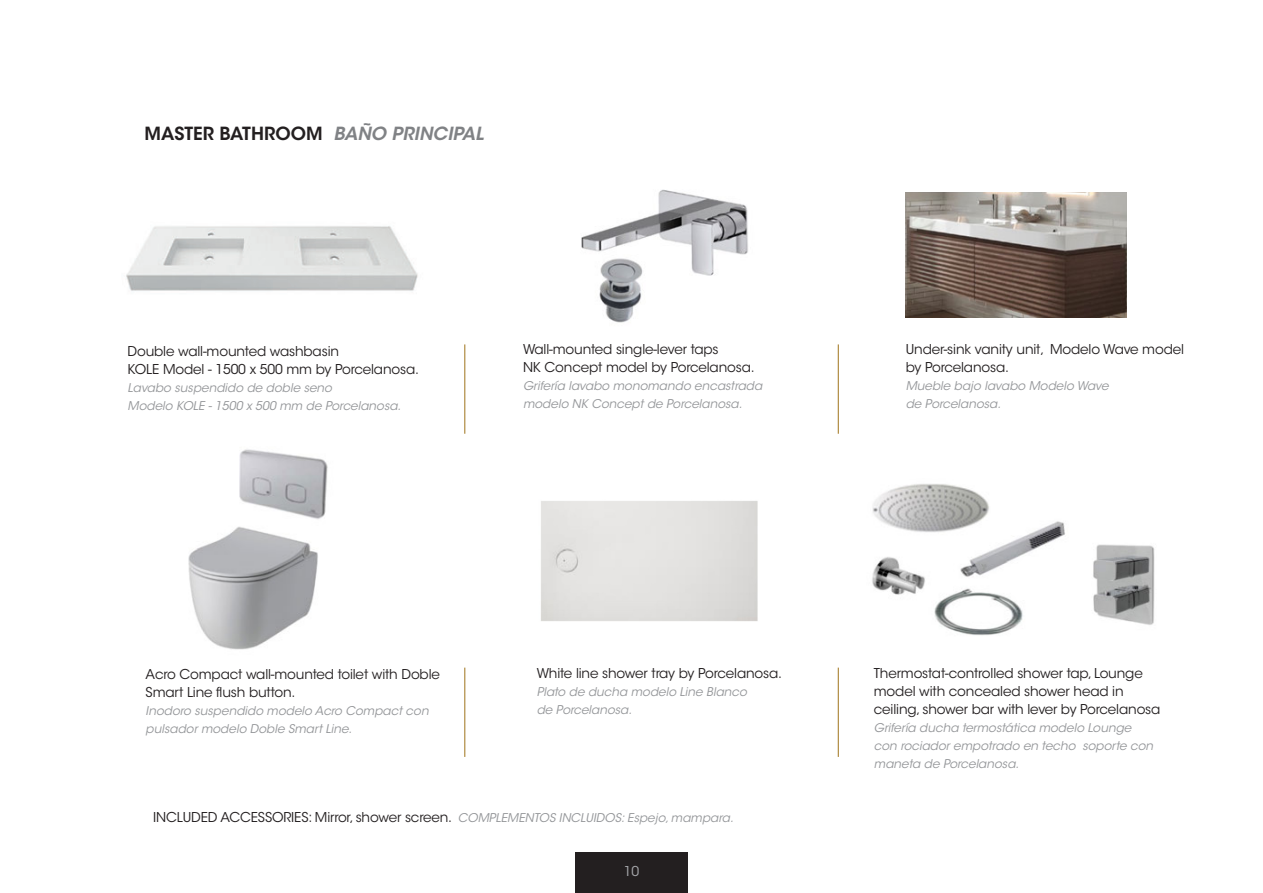
<style>
.page{position:relative;width:1263px;height:893px;background:#fff}
.page>*{position:absolute;margin:0;border:0;box-sizing:border-box;transform-origin:0 0}
.t1{font:600 18px "ITC Avant Garde Std";color:#231f20}
.t2{font:13.5px/18px "ITC Avant Garde Std";letter-spacing:-.01em;color:#231f20}
.t3{font:13.5px "ITC Avant Garde Std";color:#a8a9ad}
.t4{font:italic 12px/18px "ITC Avant Garde Std";color:#939598}
.s1{font-style:italic;color:#808285}
.s2{font-style:italic;font-size:12px;color:#939598}
</style>
<div class="page">
<div style="left:575px;top:853px;width:113px;height:40px;background:#231f20"></div>
<img style="left:126px;top:226px;width:292px;height:65px">
<img style="left:581px;top:189px;width:167px;height:134px">
<img style="left:188px;top:449px;width:140px;height:201px">
<img style="left:541px;top:501px;width:217px;height:120px">
<img style="left:872px;top:484px;width:193px;height:152px">
<img style="left:906px;top:192px;width:221px;height:125px">
<hr style="left:464px;top:344px;width:1px;height:90px;background:#aa8334">
<hr style="left:464px;top:668px;width:1px;height:89px;background:#aa8334">
<hr style="left:838px;top:344px;width:1px;height:90px;background:#aa8334">
<hr style="left:838px;top:668px;width:1px;height:89px;background:#aa8334">
<img style="left:1093px;top:544px;width:62px;height:81px">
<h1 class="t1" style="left:145px;top:122px;width:341px">MASTER BATHROOM <span class="s1">BAÑO PRINCIPAL</span></h1>
<p class="t2" style="left:128px;top:342px;width:293px">Double wall-mounted washbasin<br>KOLE Model - 1500 x 500 mm by Porcelanosa.</p>
<p class="t4" style="left:128px;top:379px;width:275px">Lavabo suspendido de doble seno<br>Modelo KOLE - 1500 x 500 mm de Porcelanosa.</p>
<p class="t2" style="left:523px;top:341px;width:233px">Wall-mounted single-lever taps<br>NK Concept model by Porcelanosa.</p>
<p class="t4" style="left:523px;top:377px;width:241px">Grifería lavabo monomando encastrada modelo NK Concept de Porcelanosa.</p>
<p class="t2" style="left:906px;top:341px;width:280px">Under-sink vanity unit, Modelo Wave model by Porcelanosa.</p>
<p class="t4" style="left:906px;top:377px;width:204px">Mueble bajo lavabo Modelo Wave de Porcelanosa.</p>
<p class="t2" style="left:146px;top:665px;width:296px">Acro Compact wall-mounted toilet with Doble<br>Smart Line flush button.</p>
<p class="t4" style="left:146px;top:702px;width:284px">Inodoro suspendido modelo Acro Compact con pulsador modelo Doble Smart Line.</p>
<p class="t2" style="left:537px;top:664px;width:247px">White line shower tray by Porcelanosa.</p>
<p class="t4" style="left:537px;top:682px;width:212px">Plato de ducha modelo Line Blanco de Porcelanosa.</p>
<p class="t2" style="left:153px;top:808px;width:582px">INCLUDED ACCESSORIES: Mirror, shower screen. <span class="s2">COMPLEMENTOS INCLUIDOS: Espejo, mampara.</span></p>
<p class="t3" style="left:624px;top:863px;width:17px">10</p>
<p class="t2" style="left:874px;top:664px;width:288px">Thermostat-controlled shower tap, Lounge model with concealed shower head in ceiling, shower bar with lever by Porcelanosa</p>
<p class="t4" style="left:874px;top:718px;width:281px">Grifería ducha termostática modelo Lounge con rociador empotrado en techo soporte con maneta de Porcelanosa.</p>
</div>
